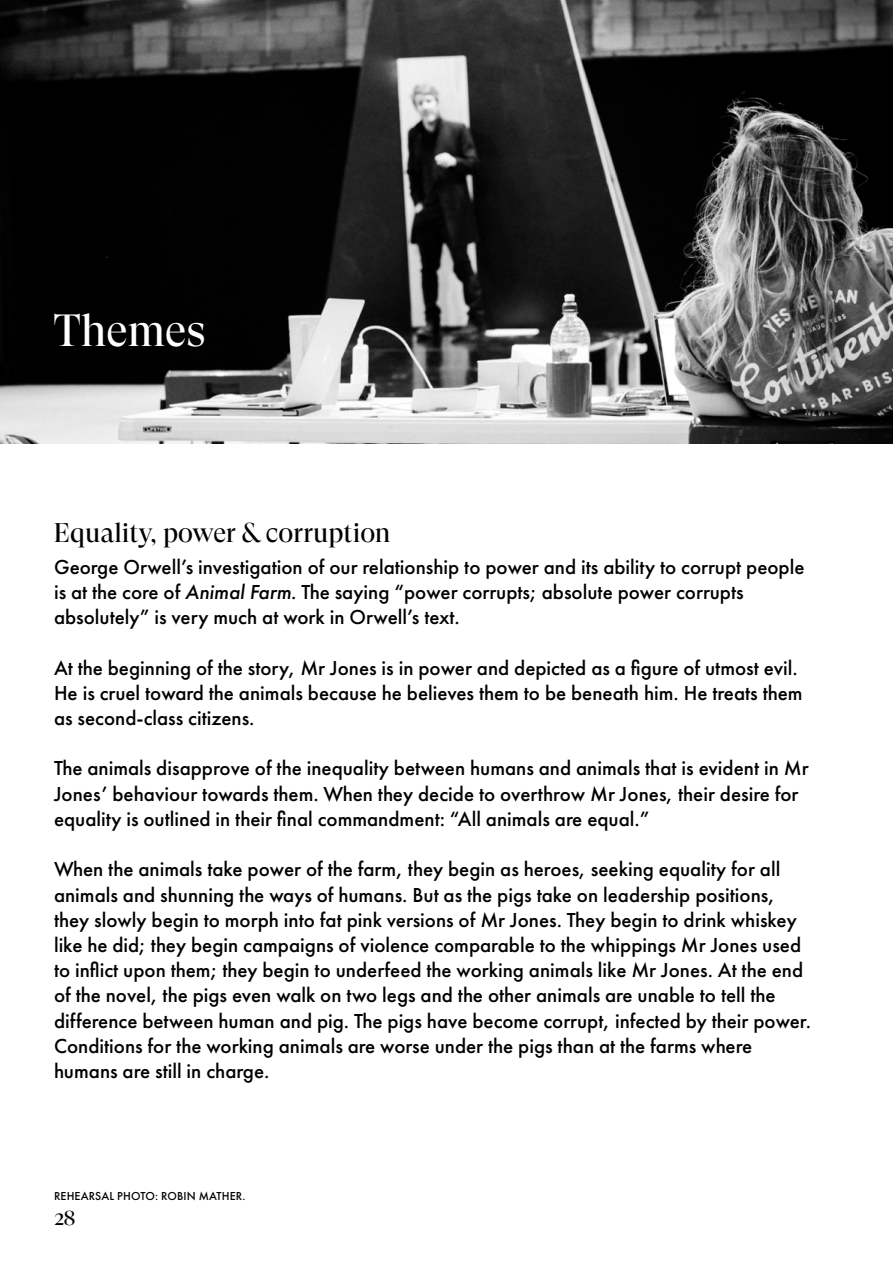
<style>
.page{position:relative;width:893px;height:1263px;background:#fff}
.page>*{position:absolute;margin:0;border:0;box-sizing:border-box;transform-origin:0 0}
.t1{font:45px "GT Super Display";letter-spacing:-.01em;color:#fff}
.t2{font:27px "GT Super Display";color:#000}
.t3{font:500 21px/25.2px "Futura PT";color:#000}
.t4{font:21px "GT Super Display";color:#000}
.t5{font:500 12px "Futura PT";letter-spacing:.01em;color:#000}
.s1{font-style:italic}
</style>
<div class="page">
<img style="left:0;top:0;width:893px;height:443px">
<h1 class="t1" style="left:54px;top:307px;width:153px">Themes</h1>
<p class="t2" style="left:54px;top:518px;width:338px">Equality, power &amp; corruption</p>
<p class="t3" style="left:54px;top:554px;width:752px">George Orwell’s investigation of our relationship to power and its ability to corrupt people is at the core of <span class="s1">Animal Farm</span>. The saying “power corrupts; absolute power corrupts absolutely” is very much at work in Orwell’s text.</p>
<p class="t3" style="left:54px;top:655px;width:750px">At the beginning of the story, Mr Jones is in power and depicted as a figure of utmost evil.<br>H e is cruel toward the animals because he believes them to be beneath him. H e treats them as second-class citizens.</p>
<p class="t3" style="left:54px;top:756px;width:756px">The animals disapprove of the inequality between humans and animals that is evident in Mr<br>Jones’ behaviour towards them. When they decide to overthrow Mr Jones, their desire for equality is outlined in their final commandment: “All animals are equal.”</p>
<p class="t3" style="left:54px;top:857px;width:759px">When the animals take power of the farm, they begin as heroes, seeking equality for all animals and shunning the ways of humans. But as the pigs take on leadership positions, they slowly begin to morph into fat pink versions of Mr Jones. They begin to drink whiskey like he did; they begin campaigns of violence comparable to the whippings Mr Jones used to inflict upon them; they begin to underfeed the working animals like Mr Jones. At the end of the novel, the pigs even walk on two legs and the other animals are unable to tell the difference between human and pig. The pigs have become corrupt, infected by their power.<br>Conditions for the working animals are worse under the pigs than at the farms where humans are still in charge.</p>
<p class="t5" style="left:54px;top:1188px;width:193px">rehearsal photo: robin mather.</p>
<p class="t4" style="left:54px;top:1207px;width:23px">28</p>
</div>
